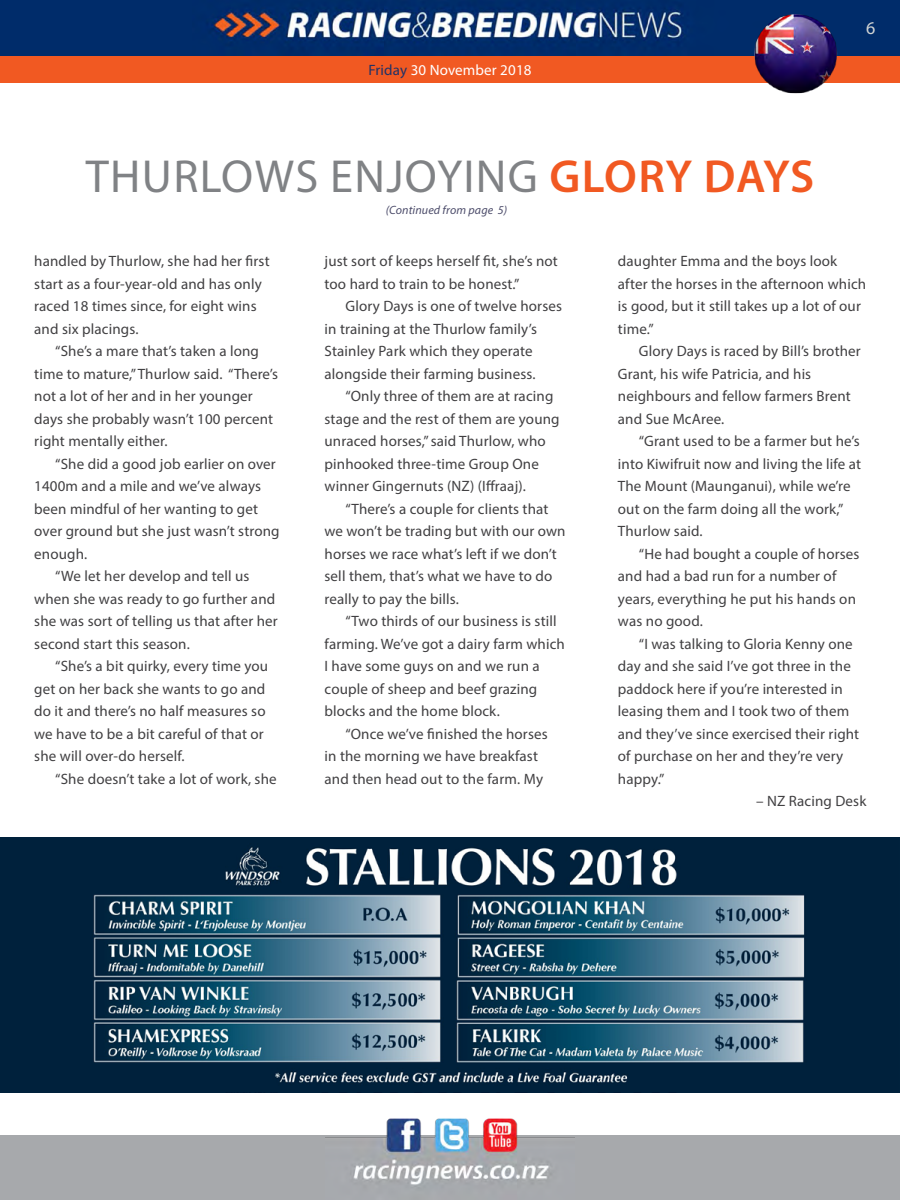
<style>
.page{position:relative;width:900px;height:1200px;background:#fff}
.page>*{position:absolute;margin:0;border:0;box-sizing:border-box;transform-origin:0 0}
.t1{font:46.5px "Myriad Pro";color:#808285}
.t2{font:600 46.5px "Myriad Pro";letter-spacing:.015em;color:#f15922}
.t3{font:18px "Myriad Pro";color:#d1d4d4}
.t4{font:15px/22.5px "Myriad Pro";letter-spacing:.01em;color:#414042}
.t5{font:15px "Myriad Pro";letter-spacing:.01em;color:#fff}
.t6{font:italic 12px "Myriad Pro";letter-spacing:.01em;color:#4d4d6b}
.s1{color:#203267}
</style>
<div class="page">
<div style="left:0;top:1136px;width:900px;height:64px;background:#a7a9ac"></div>
<img style="left:325px;top:1118px;width:250px;height:67px">
<div style="left:0;top:56px;width:900px;height:27px;background:#f15922"></div>
<img style="left:0;top:0;width:900px;height:56px">
<img style="left:752px;top:12px;width:88px;height:82px">
<img style="left:0;top:837px;width:900px;height:256px">
<p class="t5" style="left:368px;top:61px;width:165px"><span class="s1">Friday</span> 30 November 2018</p>
<h1 class="t1" style="left:86px;top:148px;width:117px">Thurlows</h1>
<h1 class="t1" style="left:330px;top:148px;width:27px">enjoying</h1>
<h1 class="t2" style="left:549px;top:147px;width:263px">GLORY DAYS</h1>
<p class="t6" style="left:386px;top:203px;width:123px">(Continued from page 5)</p>
<p class="t3" style="left:866px;top:17px;width:11px">6</p>
<p class="t4" style="left:34px;top:250px;width:237px">handled by Thurlow, she had her first start as a four-year-old and has only raced 18 times since, for eight wins and six placings.</p>
<p class="t4" style="left:34px;top:340px;width:245px;text-indent:21px">“She’s a mare that’s taken a long time to mature,” Thurlow said. “There’s not a lot of her and in her younger days she probably wasn’t 100 percent right mentally either.</p>
<p class="t4" style="left:55px;top:452px;width:222px">“She did a good job earlier on over</p>
<p class="t4" style="left:34px;top:475px;width:228px">1400m and a mile and we’ve always</p>
<p class="t4" style="left:34px;top:497px;width:225px">been mindful of her wanting to get</p>
<p class="t4" style="left:34px;top:520px;width:247px">over ground but she just wasn’t strong</p>
<p class="t4" style="left:34px;top:542px;width:55px">enough.</p>
<p class="t4" style="left:55px;top:565px;width:196px">“We let her develop and tell us</p>
<p class="t4" style="left:34px;top:587px;width:243px">when she was ready to go further and</p>
<p class="t4" style="left:34px;top:610px;width:245px">she was sort of telling us that after her</p>
<p class="t4" style="left:34px;top:632px;width:157px">second start this season.</p>
<p class="t4" style="left:55px;top:655px;width:214px">“She’s a bit quirky, every time you</p>
<p class="t4" style="left:34px;top:677px;width:233px">get on her back she wants to go and</p>
<p class="t4" style="left:34px;top:700px;width:233px">do it and there’s no half measures so</p>
<p class="t4" style="left:34px;top:722px;width:231px">we have to be a bit careful of that or</p>
<p class="t4" style="left:34px;top:745px;width:152px">she will over-do herself.</p>
<p class="t4" style="left:55px;top:767px;width:223px">“She doesn’t take a lot of work, she</p>
<p class="t4" style="left:325px;top:250px;width:235px">just sort of keeps herself fit, she’s not too hard to train to be honest.”</p>
<p class="t4" style="left:325px;top:295px;width:239px;text-indent:21px">Glory Days is one of twelve horses in training at the Thurlow family’s Stainley Park which they operate alongside their farming business.</p>
<p class="t4" style="left:325px;top:385px;width:237px;text-indent:21px">“Only three of them are at racing stage and the rest of them are young unraced horses,” said Thurlow, who pinhooked three-time Group One winner Gingernuts (NZ) (Iffraaj).</p>
<p class="t4" style="left:325px;top:497px;width:243px;text-indent:21px">“There’s a couple for clients that we won’t be trading but with our own horses we race what’s left if we don’t sell them, that’s what we have to do really to pay the bills.</p>
<p class="t4" style="left:325px;top:610px;width:242px;text-indent:21px">“Two thirds of our business is still farming. We’ve got a dairy farm which<br>I have some guys on and we run a couple of sheep and beef grazing blocks and the home block.</p>
<p class="t4" style="left:325px;top:722px;width:225px;text-indent:21px">“Once we’ve finished the horses in the morning we have breakfast and then head out to the farm. My</p>
<p class="t4" style="left:618px;top:250px;width:250px">daughter Emma and the boys look after the horses in the afternoon which is good, but it still takes up a lot of our time.”</p>
<p class="t4" style="left:618px;top:340px;width:244px;text-indent:21px">Glory Days is raced by Bill’s brother<br>Grant, his wife Patricia, and his neighbours and fellow farmers Brent and Sue McAree.</p>
<p class="t4" style="left:618px;top:430px;width:245px;text-indent:21px">“Grant used to be a farmer but he’s into Kiwifruit now and living the life at<br>The Mount (Maunganui), while we’re out on the farm doing all the work,”<br>Thurlow said.</p>
<p class="t4" style="left:618px;top:542px;width:243px;text-indent:21px">“He had bought a couple of horses and had a bad run for a number of years, everything he put his hands on was no good.</p>
<p class="t4" style="left:618px;top:632px;width:243px;text-indent:21px">“I was talking to Gloria Kenny one day and she said I’ve got three in the paddock here if you’re interested in leasing them and I took two of them and they’ve since exercised their right of purchase on her and they’re very happy.”</p>
<p class="t4" style="left:756px;top:790px;width:112px">– NZ Racing Desk</p>
</div>
